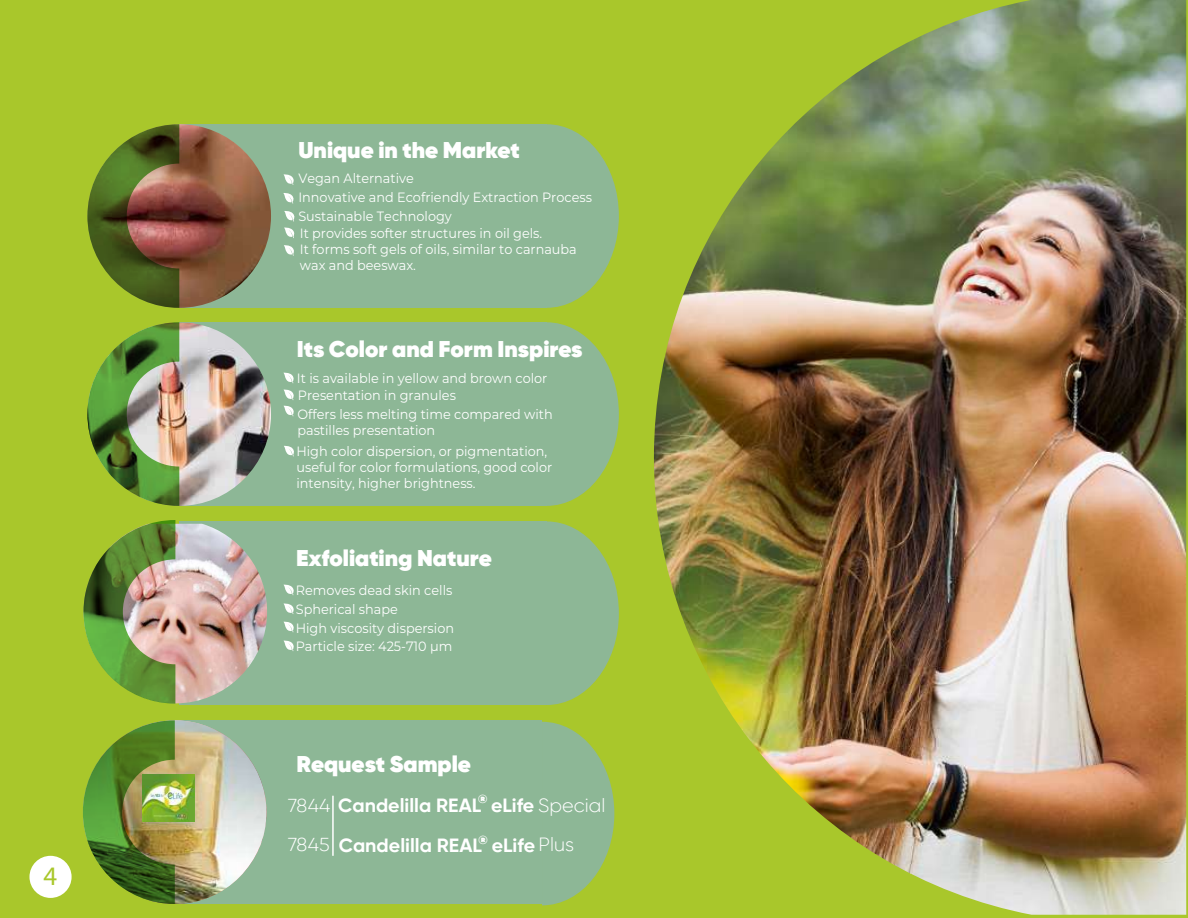
<style>
.page{position:relative;width:1188px;height:918px;background:#fff}
.page>*{position:absolute;margin:0;border:0;box-sizing:border-box;transform-origin:0 0}
.t1{font:26.85px "Myriad Pro";color:#a9c72b}
.t2{font:800 22.65px "Gilroy";color:#fff}
.t3{font:700 19.05px "Gilroy";color:#fff}
.t4{font:300 18.75px "Gilroy";color:#fff;scale:1.05 1}
.t5{font:13.5px/18.8px "Montserrat";color:#fff;scale:.95 1}
.t6{font:800 11.7px "Gilroy";color:#fff}
.s1{font-weight:300;font-size:18.75px}
.s2{font-weight:300}
</style>
<div class="page">
<div style="left:1px;top:0;width:1187px;height:918px;background:#a9c72b"></div>
<div style="left:179px;top:124px;width:368px;height:184px;background:#8db796"></div>
<img style="left:87px;top:124px;width:184px;height:184px;border-radius:92px">
<svg style="left:547px;top:124px;width:72px;height:184px"></svg>
<svg style="left:87px;top:124px;width:92px;height:184px"></svg>
<div style="left:179px;top:322px;width:368px;height:184px;background:#8db796"></div>
<img style="left:179px;top:323px;width:92px;height:183px">
<svg style="left:547px;top:322px;width:72px;height:184px"></svg>
<img style="left:87px;top:322px;width:92px;height:184px">
<div style="left:179px;top:521px;width:368px;height:184px;background:#8db796"></div>
<svg style="left:547px;top:521px;width:72px;height:184px"></svg>
<div style="left:175px;top:720px;width:367px;height:184px;background:#8db796"></div>
<img style="left:83px;top:720px;width:184px;height:184px;border-radius:92px">
<svg style="left:542px;top:722px;width:72px;height:183px"></svg>
<img style="left:83px;top:720px;width:92px;height:184px">
<svg style="left:284px;top:174px;width:10px;height:11px"></svg>
<svg style="left:284px;top:389px;width:10px;height:27px"></svg>
<svg style="left:284px;top:584px;width:10px;height:11px"></svg>
<svg style="left:284px;top:603px;width:10px;height:11px"></svg>
<svg style="left:284px;top:621px;width:10px;height:11px"></svg>
<svg style="left:284px;top:640px;width:10px;height:11px"></svg>
<svg style="left:283px;top:372px;width:11px;height:11px"></svg>
<svg style="left:284px;top:445px;width:10px;height:11px"></svg>
<svg style="left:284px;top:211px;width:11px;height:10px"></svg>
<svg style="left:283px;top:193px;width:11px;height:11px"></svg>
<svg style="left:284px;top:245px;width:10px;height:11px"></svg>
<svg style="left:284px;top:227px;width:11px;height:11px"></svg>
<div style="left:29px;top:856px;width:43px;height:42px;background:#fff;border-radius:50%"></div>
<hr style="left:332px;top:796px;width:2px;height:60px;background:#fff">
<img style="left:654px;top:0;width:532px;height:915px">
<img style="left:175px;top:524px;width:92px;height:179px">
<img style="left:142px;top:775px;width:53px;height:47px">
<img style="left:84px;top:520px;width:91px;height:184px">
<h1 class="t1" style="left:44px;top:859px;width:15px">4</h1>
<h2 class="t2" style="left:298px;top:135px;width:223px">Unique in the Market</h2>
<p class="t5" style="left:298px;top:169px;width:311px">Vegan Alternative<br>Innovative and Ecofriendly Extraction Process<br>Sustainable Technology</p>
<p class="t5" style="left:300px;top:224px;width:293px;line-height:16.2px">It provides softer structures in oil gels.<br>It forms soft gels of oils, similar to carnauba wax and beeswax.</p>
<h2 class="t2" style="left:297px;top:334px;width:287px">Its Color and Form Inspires</h2>
<p class="t5" style="left:297px;top:368px;width:265px">It is available in yellow and brown color</p>
<p class="t5" style="left:298px;top:385px;width:168px">Presentation in granules</p>
<p class="t5" style="left:297px;top:406px;width:270px;line-height:16.2px">Offers less melting time compared with pastilles presentation</p>
<p class="t5" style="left:296px;top:443px;width:271px;line-height:16.2px">High color dispersion, or pigmentation, useful for color formulations, good color intensity, higher brightness.</p>
<h2 class="t2" style="left:296px;top:544px;width:197px">Exfoliating Nature</h2>
<p class="t5" style="left:296px;top:581px;width:168px">Removes dead skin cells<br>Spherical shape<br>High viscosity dispersion<br>Particle size: 425-710 µm</p>
<h2 class="t2" style="left:296px;top:750px;width:176px">Request Sample</h2>
<p class="t6" style="left:478px;top:792px;width:11px">®</p>
<h3 class="t3" style="left:288px;top:794px;width:319px"><span class="s1">7844</span> Candelilla REAL eLife <span class="s2">Special</span></h3>
<h3 class="t4" style="left:288px;top:833px;width:41px">7845</h3>
<h3 class="t3" style="left:339px;top:833px;width:237px">Candelilla REAL eLife <span class="s2">Plus</span></h3>
<p class="t6" style="left:478px;top:832px;width:11px">®</p>
</div>
